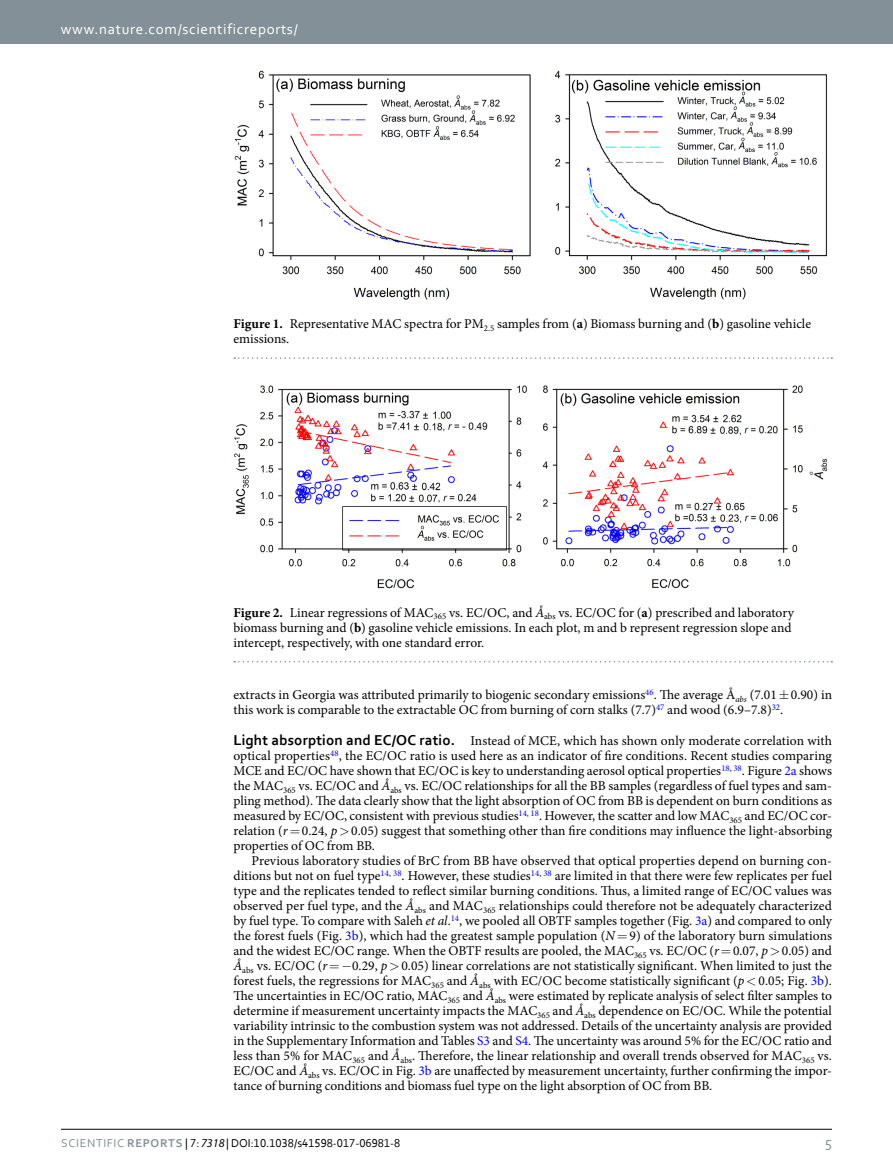
<style>
.page{position:relative;width:893px;height:1174px;background:#fff}
.page>*{position:absolute;margin:0;border:0;box-sizing:border-box;transform-origin:0 0}
.t1{font:15px "Corbel 2";letter-spacing:.045em;color:#fff}
.t2{font:15px "Corbel 2";color:#839097}
.t3{font:13.5px/15px "Minion Pro";color:#000}
.t4{font:12px "Corbel";color:#000}
.s1{font-weight:700}
.s2{font-style:italic}
.s3{font-family:"Corbel";font-weight:700;font-size:15px}
.s4{color:#00f}
.s5{font-family:"Corbel 2";color:#839097}
.s6{font-family:"Corbel Bold 2";color:#839097}
.s7{font-family:"Myriad Pro";font-style:italic}
</style>
<div class="page">
<div style="left:0;top:0;width:893px;height:43px;background:#839097"></div>
<hr style="left:61px;top:1129px;width:771px;height:1px;background:#000">
<img style="left:234px;top:70px;width:593px;height:230px">
<svg style="left:234px;top:357px;width:598px;height:2px"></svg>
<img style="left:234px;top:385px;width:593px;height:204px">
<svg style="left:234px;top:661px;width:598px;height:1px"></svg>
<p class="t1" style="left:61px;top:19px;width:238px">www.nature.com/scientificreports/</p>
<p class="t3" style="left:233px;top:316px;width:579px"><span class="s1">Figure 1.</span> Representative MAC spectra for PM<sub>2.5</sub> samples from (<span class="s1">a</span>) Biomass burning and (<span class="s1">b</span>) gasoline vehicle emissions.</p>
<p class="t3" style="left:233px;top:605px;width:562px"><span class="s1">Figure 2.</span> Linear regressions of MAC<sub>365</sub> vs. EC/OC, and <span class="s2">Å</span><sub>abs</sub> vs. EC/OC for (<span class="s1">a</span>) prescribed and laboratory biomass burning and (<span class="s1">b</span>) gasoline vehicle emissions. In each plot, m and b represent regression slope and intercept, respectively, with one standard error.</p>
<p class="t3" style="left:233px;top:687px;width:600px">extracts in Georgia was attributed primarily to biogenic secondary emissions<sup>46</sup>. The average Å<sub>abs</sub> (7.01 0.90) in this work is comparable to the extractable OC from burning of corn stalks (7.7)<sup>47</sup> and wood (6.9–7.8)<sup>32</sup>.</p>
<p class="t3" style="left:233px;top:733px;width:600px;text-align:justify"><span class="s3">Light absorption and EC/OC ratio.</span> Instead of MCE, which has shown only moderate correlation with optical properties<sup>48</sup>, the EC/OC ratio is used here as an indicator of fire conditions. Recent studies comparing MCE and EC/OC have shown that EC/OC is key to understanding aerosol optical properties<sup>18</sup><sup>,</sup> <sup>38</sup>. Figure <span class="s4">2a</span> shows the MAC<sub>365</sub> vs. EC/OC and <span class="s2">Å</span><sub>abs</sub> vs. EC/OC relationships for all the BB samples (regardless of fuel types and sam&shy;pling method). The data clearly show that the light absorption of OC from BB is dependent on burn conditions as measured by EC/OC, consistent with previous studies<sup>14</sup><sup>,</sup> <sup>18</sup>. However, the scatter and low MAC<sub>365</sub> and EC/OC cor&shy;relation (<span class="s2">r</span> 0.24, <span class="s2">p</span> 0.05) suggest that something other than fire conditions may influence the light-absorbing properties of OC from BB.</p>
<p class="t3" style="left:233px;top:853px;width:600px;text-align:justify;text-indent:18px">Previous laboratory studies of BrC from BB have observed that optical properties depend on burning con&shy;ditions but not on fuel type<sup>14</sup><sup>,</sup> <sup>38</sup>. However, these studies<sup>14</sup><sup>,</sup> <sup>38</sup> are limited in that there were few replicates per fuel type and the replicates tended to reflect similar burning conditions. Thus, a limited range of EC/OC values was observed per fuel type, and the <span class="s2">Å</span><sub>abs</sub> and MAC<sub>365</sub> relationships could therefore not be adequately characterized by fuel type. To compare with Saleh <span class="s2">et al</span>.<sup>14</sup>, we pooled all OBTF samples together (Fig. <span class="s4">3a</span>) and compared to only the forest fuels (Fig. <span class="s4">3b</span>), which had the greatest sample population (<span class="s2">N</span> 9) of the laboratory burn simulations and the widest EC/OC range. When the OBTF results are pooled, the MAC<sub>365</sub> vs. EC/OC (<span class="s2">r</span> 0.07, <span class="s2">p</span> 0.05) and <span class="s2">Å</span><sub>abs</sub> vs. EC/OC (<span class="s2">r</span> −0.29, <span class="s2">p</span> 0.05) linear correlations are not statistically significant. When limited to just the forest fuels, the regressions for MAC<sub>365</sub> and <span class="s2">Å</span><sub>abs</sub> with EC/OC become statistically significant (<span class="s2">p</span> 0.05; Fig. <span class="s4">3b</span>).<br>The uncertainties in EC/OC ratio, MAC<sub>365</sub> and <span class="s2">Å</span><sub>abs</sub> were estimated by replicate analysis of select filter samples to determine if measurement uncertainty impacts the MAC<sub>365</sub> and <span class="s2">Å</span><sub>abs</sub> dependence on EC/OC. While the potential variability intrinsic to the combustion system was not addressed. Details of the uncertainty analysis are provided in the Supplementary Information and Tables <span class="s4">S3</span> and <span class="s4">S4</span>. The uncertainty was around 5% for the EC/OC ratio and less than 5% for MAC<sub>365</sub> and <span class="s2">Å</span><sub>abs</sub>. Therefore, the linear relationship and overall trends observed for MAC<sub>365</sub> vs.<br>EC/OC and <span class="s2">Å</span><sub>abs</sub> vs. EC/OC in Fig. <span class="s4">3b</span> are unaffected by measurement uncertainty, further confirming the impor&shy;tance of burning conditions and biomass fuel type on the light absorption of OC from BB.</p>
<p class="t4" style="left:61px;top:1135px;width:341px"><span class="s5">Scientific</span> <span class="s6">REPORTS</span> | 7: <span class="s7">7318</span> | DOI:10.1038/s41598-017-06981-8</p>
<p class="t2" style="left:825px;top:1132px;width:9px">5</p>
</div>
